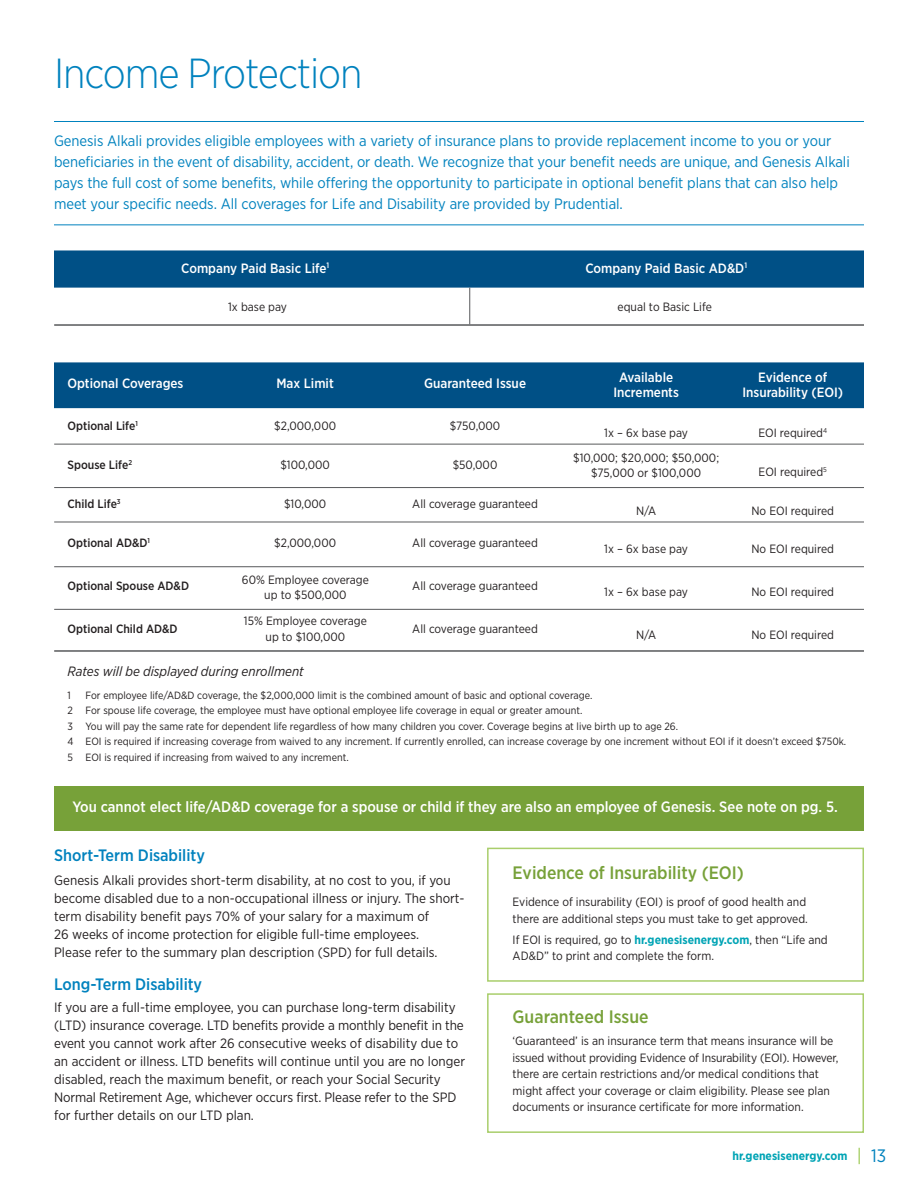
<style>
.page{position:relative;width:918px;height:1188px;background:#fff}
.page>*{position:absolute;margin:0;border:0;box-sizing:border-box;transform-origin:0 0}
.t1{font:300 42px "Gotham Narrow";letter-spacing:-.025em;color:#0082be}
.t2{font:500 18px "Gotham Narrow";color:#77a139}
.t3{font:500 16.5px "Gotham Narrow";letter-spacing:-.005em;color:#0082be}
.t4{font:15px/21px "Gotham Narrow";letter-spacing:-.005em;color:#0082be}
.t5{font:500 15px "Gotham Narrow";color:#fff}
.t6{font:13.5px/18px "Gotham Narrow";color:#231f20}
.t7{font:500 13.5px/15px "Gotham Narrow";color:#fff;text-align:center}
.t8{font:italic 13.5px "Gotham Narrow";color:#231f20}
.t9{font:12px/16.5px "Gotham Narrow";color:#231f20}
.t10{font:500 12px "Gotham Narrow";color:#231f20}
.t11{font:700 12px "Gotham Narrow";color:#00a4b5}
.t12{font:10.5px/15.6px "Gotham Narrow";color:#231f20}
.s1{font-weight:700;color:#00a4b5}
.s2{font-weight:400;font-size:18px;color:#94c547}
.s3{font-weight:400;font-size:18px;color:#0082be}
</style>
<div class="page">
<hr style="left:54px;top:121px;width:810px;height:1px;background:#0082be">
<hr style="left:54px;top:224px;width:810px;height:1px;background:#0082be">
<div style="left:487px;top:848px;width:377px;height:134px;border:2px solid #a9ce6b"></div>
<div style="left:54px;top:362px;width:810px;height:46px;background:#005086"></div>
<div style="left:54px;top:250px;width:810px;height:38px;background:#005086"></div>
<hr style="left:54px;top:444px;width:810px;height:1px;background:#58595b">
<hr style="left:54px;top:487px;width:810px;height:1px;background:#58595b">
<hr style="left:54px;top:566px;width:810px;height:1px;background:#58595b">
<hr style="left:54px;top:609px;width:810px;height:1px;background:#58595b">
<hr style="left:54px;top:650px;width:810px;height:2px;background:#58595b">
<hr style="left:54px;top:324px;width:810px;height:2px;background:#58595b">
<hr style="left:54px;top:522px;width:810px;height:1px;background:#58595b">
<div style="left:54px;top:786px;width:810px;height:45px;background:#77a139"></div>
<hr style="left:469px;top:288px;width:1px;height:36px;background:#58595b">
<div style="left:487px;top:993px;width:377px;height:140px;border:2px solid #a9ce6b"></div>
<h1 class="t1" style="left:54px;top:47px;width:310px">Income Protection</h1>
<p class="t4" style="left:54px;top:130px;width:797px">Genesis Alkali provides eligible employees with a variety of insurance plans to provide replacement income to you or your beneficiaries in the event of disability, accident, or death. We recognize that your benefit needs are unique, and Genesis Alkali pays the full cost of some benefits, while offering the opportunity to participate in optional benefit plans that can also help meet your specific needs. All coverages for Life and Disability are provided by Prudential.</p>
<p class="t7" style="left:181px;top:260px;width:150px">Company Paid Basic Life<sup>1</sup></p>
<p class="t7" style="left:585px;top:260px;width:163px">Company Paid Basic AD&amp;D<sup>1</sup></p>
<p class="t9" style="left:228px;top:298px;width:60px">1x base pay</p>
<p class="t9" style="left:618px;top:298px;width:96px">equal to Basic Life</p>
<p class="t7" style="left:67px;top:375px;width:118px">Optional Coverages</p>
<p class="t10" style="left:68px;top:419px;width:72px">Optional Life<sup>1</sup></p>
<p class="t10" style="left:68px;top:457px;width:66px">Spouse Life<sup>2</sup></p>
<p class="t7" style="left:276px;top:375px;width:59px">Max Limit</p>
<p class="t7" style="left:424px;top:375px;width:104px">Guaranteed Issue</p>
<p class="t9" style="left:274px;top:418px;width:63px">$2,000,000</p>
<p class="t9" style="left:280px;top:457px;width:51px">$100,000</p>
<p class="t9" style="left:450px;top:418px;width:52px">$750,000</p>
<p class="t9" style="left:453px;top:457px;width:46px">$50,000</p>
<p class="t7" style="left:613px;top:369px;width:67px">Available<br>Increments</p>
<p class="t7" style="left:742px;top:369px;width:102px">Evidence of<br>Insurability (EOI)</p>
<p class="t9" style="left:573px;top:420px;width:147px;line-height:24.9px;text-align:center">1x – 6x base pay<br>$10,000; $20,000; $50,000;</p>
<p class="t9" style="left:591px;top:465px;width:111px">$75,000 or $100,000</p>
<p class="t9" style="left:758px;top:424px;width:70px">EOI required<sup>4</sup></p>
<p class="t9" style="left:759px;top:463px;width:70px">EOI required<sup>5</sup></p>
<p class="t10" style="left:68px;top:496px;width:55px">Child Life<sup>3</sup></p>
<p class="t9" style="left:284px;top:496px;width:44px">$10,000</p>
<p class="t9" style="left:412px;top:496px;width:127px">All coverage guaranteed</p>
<p class="t9" style="left:636px;top:502px;width:22px">N/A</p>
<p class="t9" style="left:751px;top:502px;width:84px">No EOI required</p>
<p class="t10" style="left:68px;top:535px;width:84px">Optional AD&amp;D<sup>1</sup></p>
<p class="t10" style="left:68px;top:578px;width:123px">Optional Spouse AD&amp;D</p>
<p class="t10" style="left:68px;top:621px;width:112px">Optional Child AD&amp;D</p>
<p class="t9" style="left:274px;top:535px;width:63px">$2,000,000</p>
<p class="t9" style="left:242px;top:571px;width:128px;line-height:15.8px;text-align:center">60% Employee coverage up to $500,000</p>
<p class="t9" style="left:244px;top:613px;width:124px;line-height:15.8px;text-align:center">15% Employee coverage up to $100,000</p>
<p class="t9" style="left:412px;top:534px;width:127px">All coverage guaranteed</p>
<p class="t9" style="left:412px;top:577px;width:127px">All coverage guaranteed</p>
<p class="t9" style="left:412px;top:620px;width:127px">All coverage guaranteed</p>
<p class="t9" style="left:604px;top:541px;width:85px">1x – 6x base pay</p>
<p class="t9" style="left:604px;top:583px;width:85px">1x – 6x base pay</p>
<p class="t9" style="left:636px;top:626px;width:22px">N/A</p>
<p class="t9" style="left:751px;top:541px;width:84px">No EOI required</p>
<p class="t9" style="left:751px;top:583px;width:84px">No EOI required</p>
<p class="t9" style="left:751px;top:626px;width:84px">No EOI required</p>
<p class="t8" style="left:67px;top:663px;width:238px">Rates will be displayed during enrollment</p>
<p class="t12" style="left:68px;top:687px;width:5px">1</p>
<p class="t12" style="left:68px;top:687px;width:780px;text-indent:18px">For employee life/AD&amp;D coverage, the $2,000,000 limit is the combined amount of basic and optional coverage.<br>2 For spouse life coverage, the employee must have optional employee life coverage in equal or greater amount.<br>3 You will pay the same rate for dependent life regardless of how many children you cover. Coverage begins at live birth up to age 26.<br>4 EOI is required if increasing coverage from waived to any increment. If currently enrolled, can increase coverage by one increment without EOI if it doesn’t exceed $750k.<br>5 EOI is required if increasing from waived to any increment.</p>
<p class="t5" style="left:72px;top:798px;width:767px">You cannot elect life/AD&amp;D coverage for a spouse or child if they are also an employee of Genesis. See note on pg. 5.</p>
<h3 class="t3" style="left:54px;top:845px;width:152px">Short-Term Disability</h3>
<p class="t6" style="left:54px;top:871px;width:412px">Genesis Alkali provides short-term disability, at no cost to you, if you become disabled due to a non-occupational illness or injury. The short&shy;term disability benefit pays 70% of your salary for a maximum of<br>26 weeks of income protection for eligible full-time employees.<br>Please refer to the summary plan description (SPD) for full details.</p>
<h3 class="t3" style="left:54px;top:974px;width:150px">Long-Term Disability</h3>
<p class="t6" style="left:54px;top:998px;width:413px">If you are a full-time employee, you can purchase long-term disability (LTD) insurance coverage. LTD benefits provide a monthly benefit in the event you cannot work after 26 consecutive weeks of disability due to an accident or illness. LTD benefits will continue until you are no longer disabled, reach the maximum benefit, or reach your Social Security Normal Retirement Age, whichever occurs first. Please refer to the SPD for further details on our LTD plan.</p>
<h2 class="t2" style="left:513px;top:861px;width:233px">Evidence of Insurability (EOI)</h2>
<p class="t9" style="left:513px;top:893px;width:297px">Evidence of insurability (EOI) is proof of good health and there are additional steps you must take to get approved.</p>
<p class="t9" style="left:513px;top:931px;width:317px">If EOI is required, go to <span class="s1">hr.genesisenergy.com</span>, then “Life and<br>AD&amp;D” to print and complete the form.</p>
<h2 class="t2" style="left:513px;top:1005px;width:138px">Guaranteed Issue</h2>
<p class="t9" style="left:513px;top:1033px;width:327px">‘Guaranteed’ is an insurance term that means insurance will be issued without providing Evidence of Insurability (EOI). However, there are certain restrictions and/or medical conditions that might affect your coverage or claim eligibility. Please see plan documents or insurance certificate for more information.</p>
<p class="t11" style="left:732px;top:1148px;width:155px">hr.genesisenergy.com <span class="s2">|</span> <span class="s3">13</span></p>
</div>
